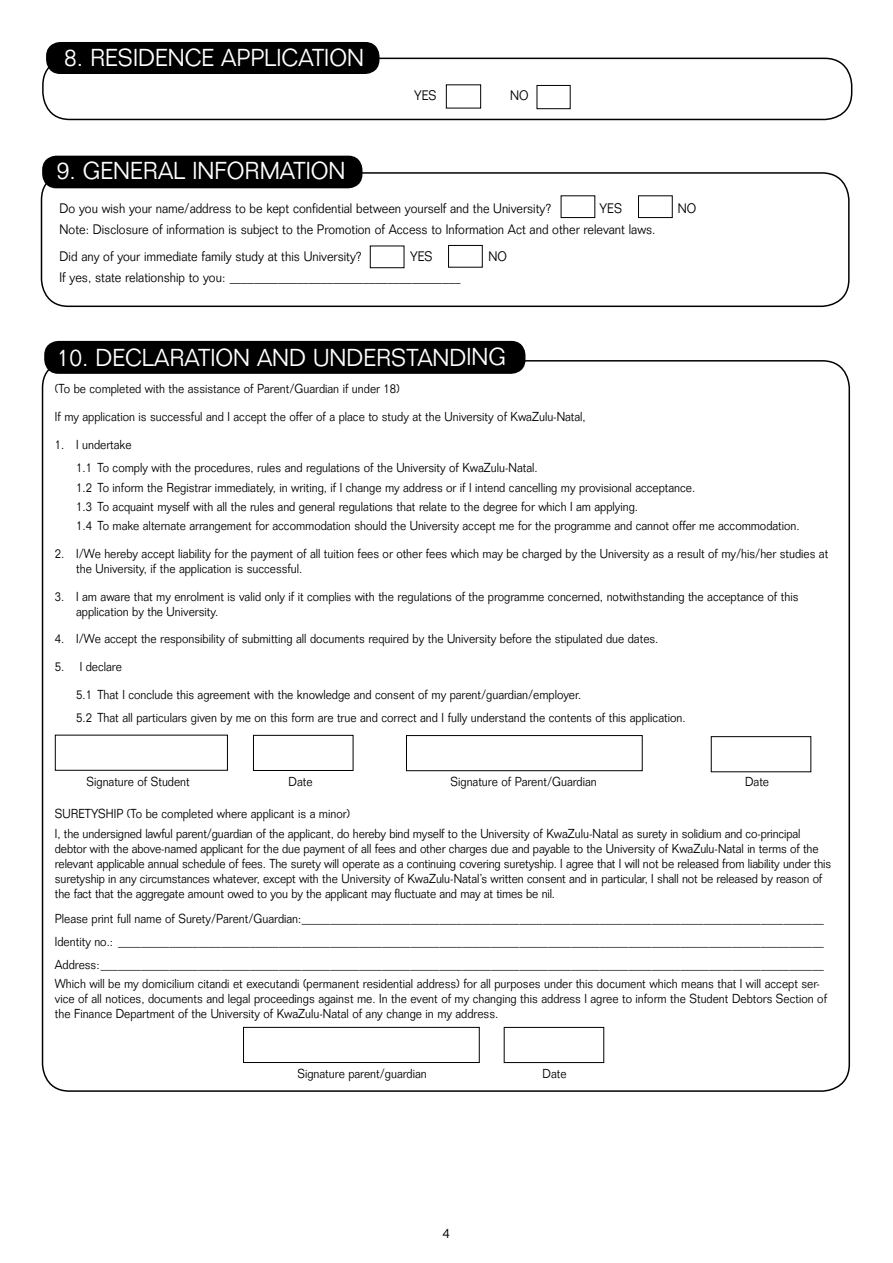
<style>
.page{position:relative;width:893px;height:1263px;background:#fff}
.page>*{position:absolute;margin:0;border:0;box-sizing:border-box;transform-origin:0 0}
.t1{font:300 24px "Folio Std";color:#fff;scale:.95 1}
.t2{font:300 13.5px/27.5px "Folio Std";color:#000;scale:.9 1}
.t3{font:300 13.5px "Folio Std";color:#000}
.t4{font:300 12.75px/15px "Folio Std";color:#000;scale:.9 1}
</style>
<div class="page">
<div style="left:42px;top:58px;width:810px;height:62px;border:2px solid #000;border-radius:27px"></div>
<div style="left:47px;top:43px;width:332px;height:30px;background:#000;border-radius:14px"></div>
<div style="left:46px;top:42px;width:333px;height:32px;border:2px solid #000;border-radius:14px"></div>
<div style="left:446px;top:84px;width:35px;height:24px;border:1px solid #000"></div>
<div style="left:537px;top:85px;width:34px;height:24px;border:1px solid #000"></div>
<div style="left:41px;top:172px;width:809px;height:135px;border:2px solid #000;border-radius:27px"></div>
<div style="left:43px;top:156px;width:319px;height:32px;background:#000;border-radius:14px"></div>
<div style="left:42px;top:156px;width:320px;height:32px;border:2px solid #000;border-radius:14px"></div>
<div style="left:561px;top:195px;width:34px;height:23px;border:1px solid #000"></div>
<div style="left:638px;top:195px;width:35px;height:23px;border:1px solid #000"></div>
<div style="left:370px;top:246px;width:34px;height:22px;border:1px solid #000"></div>
<div style="left:448px;top:245px;width:35px;height:23px;border:1px solid #000"></div>
<div style="left:45px;top:342px;width:480px;height:31px;background:#000;border-radius:14px"></div>
<div style="left:44px;top:341px;width:481px;height:33px;border:2px solid #000;border-radius:14px"></div>
<div style="left:55px;top:735px;width:173px;height:36px;border:1px solid #000"></div>
<div style="left:253px;top:735px;width:100px;height:36px;border:1px solid #000"></div>
<div style="left:504px;top:1027px;width:100px;height:36px;border:1px solid #000"></div>
<div style="left:711px;top:736px;width:100px;height:36px;border:1px solid #000"></div>
<div style="left:406px;top:735px;width:237px;height:36px;border:1px solid #000"></div>
<div style="left:243px;top:1027px;width:237px;height:36px;border:1px solid #000"></div>
<h1 class="t1" style="left:64px;top:43px;width:43px">8. residence</h1>
<h1 class="t1" style="left:221px;top:43px;width:15px">application</h1>
<h1 class="t1" style="left:57px;top:156px;width:62px">9. General</h1>
<h1 class="t1" style="left:193px;top:156px;width:16px">information</h1>
<p class="t2" style="left:414px;top:82px;width:27px">YES</p>
<p class="t2" style="left:510px;top:81px;width:22px">NO</p>
<p class="t2" style="left:60px;top:195px;width:548px">Do you wish your name/address to be kept confidential between yourself and the University?</p>
<p class="t2" style="left:600px;top:195px;width:27px">YES</p>
<p class="t2" style="left:678px;top:195px;width:22px">NO</p>
<p class="t2" style="left:60px;top:216px;width:664px">Note: Disclosure of information is subject to the Promotion of Access to Information Act and other relevant laws.<br>Did any of your immediate family study at this University?</p>
<p class="t2" style="left:410px;top:243px;width:27px">YES</p>
<p class="t2" style="left:488px;top:243px;width:22px">NO</p>
<p class="t2" style="left:60px;top:264px;width:447px">If yes, state relationship to you: ______________________________________</p>
<h1 class="t1" style="left:57px;top:343px;width:74px">10. Declaration</h1>
<h1 class="t1" style="left:257px;top:343px;width:18px">and</h1>
<h1 class="t1" style="left:313px;top:343px;width:17px">understand</h1>
<h1 class="t1" style="left:466px;top:342px;width:14px">ing</h1>
<p class="t4" style="left:55px;top:375px;width:591px;line-height:27.8px">(To be completed with the assistance of Parent/Guardian if under 18)<br>If my application is successful and I accept the offer of a place to study at the University of KwaZulu-Natal,</p>
<p class="t4" style="left:76px;top:432px;width:514px;line-height:23.5px;text-indent:-21px">1. I undertake<br>1.1 To comply with the procedures, rules and regulations of the University of KwaZulu-Natal.</p>
<p class="t4" style="left:76px;top:477px;width:805px;line-height:19.2px">1.2 To inform the Registrar immediately, in writing, if I change my address or if I intend cancelling my provisional acceptance.<br>1.3 To acquaint myself with all the rules and general regulations that relate to the degree for which I am applying.<br>1.4 To make alternate arrangement for accommodation should the University accept me for the programme and cannot offer me accommodation.</p>
<p class="t4" style="left:76px;top:546px;width:837px;text-indent:-21px">2. I/We hereby accept liability for the payment of all tuition fees or other fees which may be charged by the University as a result of my/his/her studies at the University, if the application is successful.</p>
<p class="t4" style="left:76px;top:588px;width:804px;text-indent:-21px">3. I am aware that my enrolment is valid only if it complies with the regulations of the programme concerned, notwithstanding the acceptance of this application by the University.</p>
<p class="t4" style="left:55px;top:631px;width:672px">4. I/We accept the responsibility of submitting all documents required by the University before the stipulated due dates.</p>
<p class="t4" style="left:76px;top:653px;width:563px;line-height:27.8px;text-indent:-21px">5. I declare<br>5.1 That I conclude this agreement with the knowledge and consent of my parent/guardian/employer.</p>
<p class="t4" style="left:76px;top:710px;width:679px">5.2 That all particulars given by me on this form are true and correct and I fully understand the contents of this application.</p>
<p class="t4" style="left:87px;top:774px;width:116px">Signature of Student</p>
<p class="t4" style="left:288px;top:774px;width:28px">Date</p>
<p class="t4" style="left:450px;top:774px;width:164px">Signature of Parent/Guardian</p>
<p class="t4" style="left:745px;top:774px;width:28px">Date</p>
<p class="t4" style="left:55px;top:804px;width:830px;line-height:19.2px">SURETYSHIP (To be completed where applicant is a minor)<br>I, the undersigned lawful parent/guardian of the applicant, do hereby bind myself to the University of KwaZulu-Natal as surety in solidium and co-principal</p>
<p class="t4" style="left:55px;top:841px;width:864px">debtor with the above-named applicant for the due payment of all fees and other charges due and payable to the University of KwaZulu-Natal in terms of the relevant applicable annual schedule of fees. The surety will operate as a continuing covering suretyship. I agree that I will not be released from liability under this suretyship in any circumstances whatever, except with the University of KwaZulu-Natal’s written consent and in particular, I shall not be released by reason of the fact that the aggregate amount owed to you by the applicant may fluctuate and may at times be nil.</p>
<p class="t4" style="left:55px;top:907px;width:856px;line-height:23.1px;text-align:justify">Please print full name of Surety/Parent/Guardian:___________________________________________________________________________________________ Identity no.: ___________________________________________________________________________________________________________________________ Address:______________________________________________________________________________________________________________________________</p>
<p class="t4" style="left:55px;top:976px;width:859px">Which will be my domicilium citandi et executandi (permanent residential address) for all purposes under this document which means that I will accept ser&shy;vice of all notices, documents and legal proceedings against me. In the event of my changing this address I agree to inform the Student Debtors Section of the Finance Department of the University of KwaZulu-Natal of any change in my address.</p>
<p class="t4" style="left:297px;top:1066px;width:145px">Signature parent/guardian</p>
<p class="t4" style="left:543px;top:1066px;width:28px">Date</p>
<p class="t3" style="left:442px;top:1225px;width:9px">4</p>
</div>
